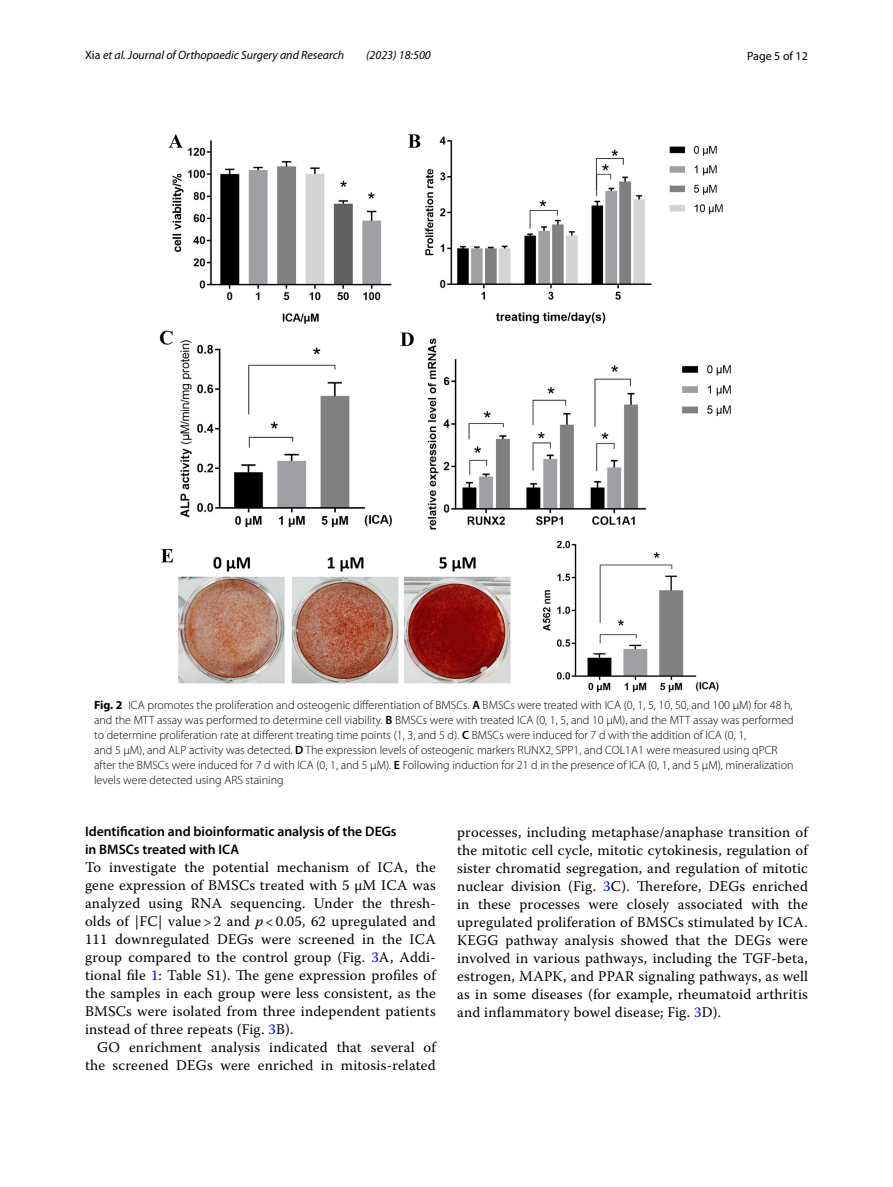
<style>
.page{position:relative;width:893px;height:1187px;background:#fff}
.page>*{position:absolute;margin:0;border:0;box-sizing:border-box;transform-origin:0 0}
.t1{font:14.7px/18px "Warnock Pro";letter-spacing:.015em;color:#000;text-align:justify}
.t2{font:600 13.8px/18px "Myriad Pro";color:#000}
.t3{font:300 12px/15px "Myriad Pro";color:#000}
.t4{font:italic 12px "Myriad Pro";color:#000}
.t5{font:12px "Myriad Pro";color:#000}
.s1{font-style:normal}
.s2{font-weight:700}
.s3{font-weight:600}
.s4{font-style:italic}
.s5{color:#00f}
</style>
<div class="page">
<img style="left:159px;top:134px;width:572px;height:559px">
<p class="t4" style="left:85px;top:48px;width:261px"><span class="s1">Xia</span> et al. Journal of Orthopaedic Surgery and Research</p>
<p class="t4" style="left:366px;top:48px;width:66px">(2023) 18:500</p>
<p class="t5" style="left:747px;top:48px;width:62px">Page 5 of 12</p>
<p class="t3" style="left:94px;top:697px;width:701px"><span class="s2">Fig. 2</span> ICA promotes the proliferation and osteogenic differentiation of BMSCs. <span class="s3">A</span> BMSCs were treated with ICA (0, 1, 5, 10, 50, and 100 μM) for 48 h, and the MTT assay was performed to determine cell viability. <span class="s3">B</span> BMSCs were with treated ICA (0, 1, 5, and 10 μM), and the MTT assay was performed to determine proliferation rate at different treating time points (1, 3, and 5 d). <span class="s3">C</span> BMSCs were induced for 7 d with the addition of ICA (0, 1,<br>and 5 μM), and ALP activity was detected. <span class="s3">D</span> The expression levels of osteogenic markers RUNX2, SPP1, and COL1A1 were measured using qPCR after the BMSCs were induced for 7 d with ICA (0, 1, and 5 μM). <span class="s3">E</span> Following induction for 21 d in the presence of ICA (0, 1, and 5 μM), mineralization levels were detected using ARS staining</p>
<p class="t2" style="left:85px;top:822px;width:313px">Identification and bioinformatic analysis of the DEGs in BMSCs treated with ICA</p>
<p class="t1" style="left:85px;top:858px;width:352px">To investigate the potential mechanism of ICA, the gene expression of BMSCs treated with 5 μM ICA was analyzed using RNA sequencing. Under the thresh&shy;olds of |FC| value &gt; 2 and <span class="s4">p</span> &lt; 0.05, 62 upregulated and 111 downregulated DEGs were screened in the ICA group compared to the control group (Fig. <span class="s5">3</span>A, Addi&shy;tional file <span class="s5">1</span>: Table S1). The gene expression profiles of the samples in each group were less consistent, as the BMSCs were isolated from three independent patients instead of three repeats (Fig. <span class="s5">3</span>B).</p>
<p class="t1" style="left:85px;top:1038px;width:352px;text-align:right">GO enrichment analysis indicated that several of the screened DEGs were enriched in mitosis-related</p>
<p class="t1" style="left:457px;top:822px;width:352px">processes, including metaphase/anaphase transition of the mitotic cell cycle, mitotic cytokinesis, regulation of sister chromatid segregation, and regulation of mitotic nuclear division (Fig. <span class="s5">3</span>C). Therefore, DEGs enriched in these processes were closely associated with the upregulated proliferation of BMSCs stimulated by ICA.<br>KEGG pathway analysis showed that the DEGs were involved in various pathways, including the TGF-beta, estrogen, MAPK, and PPAR signaling pathways, as well as in some diseases (for example, rheumatoid arthritis and inflammatory bowel disease; Fig. <span class="s5">3</span>D).</p>
</div>
